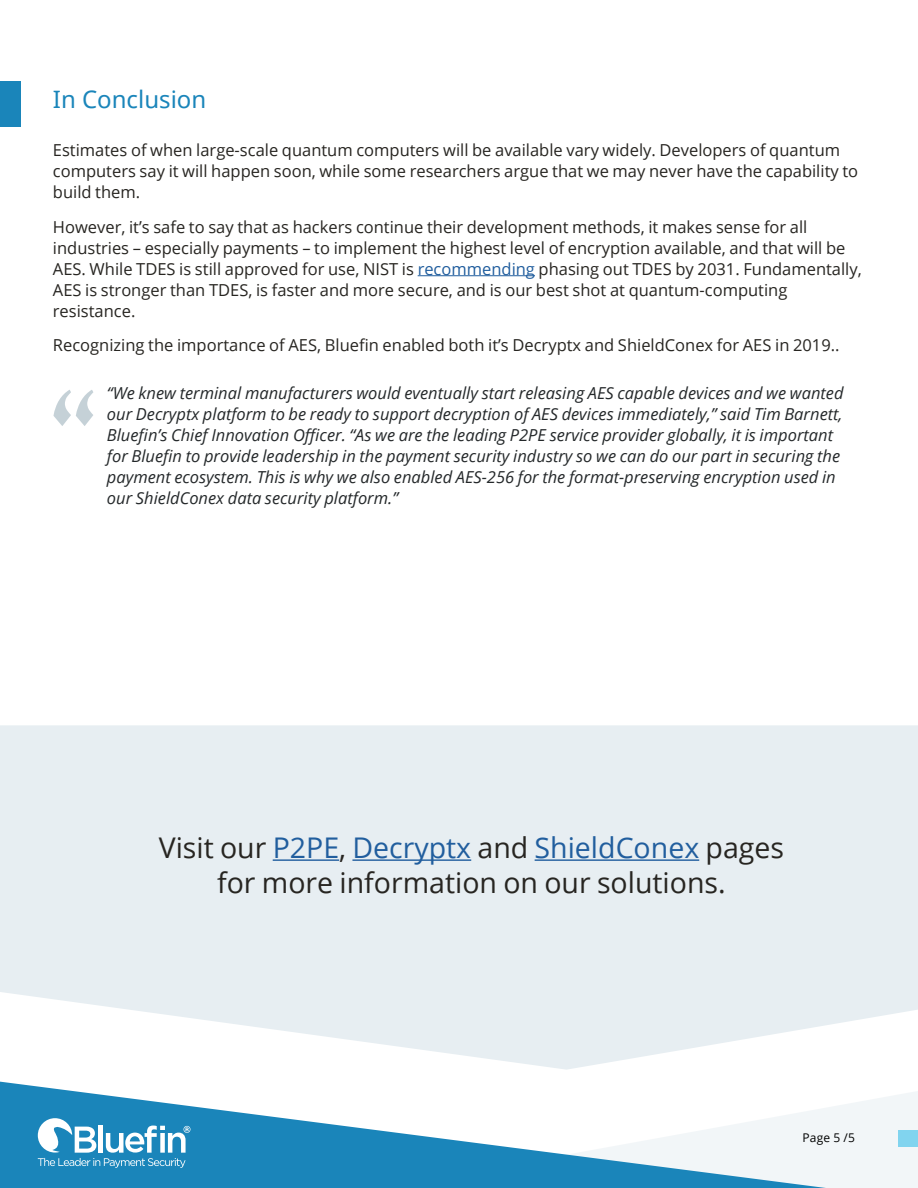
<style>
.page{position:relative;width:918px;height:1188px;background:#fff}
.page>*{position:absolute;margin:0;border:0;box-sizing:border-box;transform-origin:0 0}
.t1{font:28.5px/34.5px "Open Sans";color:#272521;text-align:center}
.t2{font:24px "Noto Sans";color:#1a85ba}
.t3{font:16.5px/21px "Open Sans";color:#272521}
.t4{font:italic 16.5px/21px "Open Sans";color:#24282a}
.t5{font:12px "Open Sans";color:#000}
.s1{color:#215e9e}
</style>
<div class="page">
<div style="left:0;top:81px;width:20px;height:45px;background:#1a85ba"></div>
<svg style="left:0;top:1081px;width:918px;height:107px"></svg>
<svg style="left:38px;top:1118px;width:152px;height:50px"></svg>
<hr style="left:418px;top:275px;width:117px;height:1px;background:#215e9e">
<svg style="left:53px;top:390px;width:40px;height:36px"></svg>
<svg style="left:0;top:725px;width:918px;height:345px;background:#e9eff3"></svg>
<hr style="left:273px;top:859px;width:66px;height:2px;background:#215e9e">
<hr style="left:352px;top:859px;width:119px;height:2px;background:#215e9e">
<hr style="left:535px;top:859px;width:164px;height:2px;background:#215e9e">
<h2 class="t2" style="left:53px;top:83px;width:155px">In Conclusion</h2>
<p class="t3" style="left:53px;top:139px;width:807px">Estimates of when large-scale quantum computers will be available vary widely. Developers of quantum computers say it will happen soon, while some researchers argue that we may never have the capability to build them.</p>
<p class="t3" style="left:53px;top:216px;width:810px">However, it’s safe to say that as hackers continue their development methods, it makes sense for all industries – especially payments – to implement the highest level of encryption available, and that will be AES. While TDES is still approved for use, NIST is <span class="s1">recommending</span> phasing out TDES by 2031. Fundamentally, AES is stronger than TDES, is faster and more secure, and is our best shot at quantum-computing resistance.</p>
<p class="t3" style="left:53px;top:334px;width:788px">Recognizing the importance of AES, Bluefin enabled both it’s Decryptx and ShieldConex for AES in 2019..</p>
<p class="t4" style="left:107px;top:382px;width:738px">“We knew terminal manufacturers would eventually start releasing AES capable devices and we wanted our Decryptx platform to be ready to support decryption of AES devices immediately,” said Tim Barnett, Bluefin’s Chief Innovation Officer. “As we are the leading P2PE service provider globally, it is important for Bluefin to provide leadership in the payment security industry so we can do our part in securing the payment ecosystem. This is why we also enabled AES-256 for the format-preserving encryption used in our ShieldConex data security platform.”</p>
<h1 class="t1" style="left:159px;top:830px;width:627px">Visit our <span class="s1">P2PE</span>, <span class="s1">Decryptx</span> and <span class="s1">ShieldConex</span> pages for more information on our solutions.</h1>
<p class="t5" style="left:802px;top:1129px;width:54px">Page 5 /5</p>
</div>
